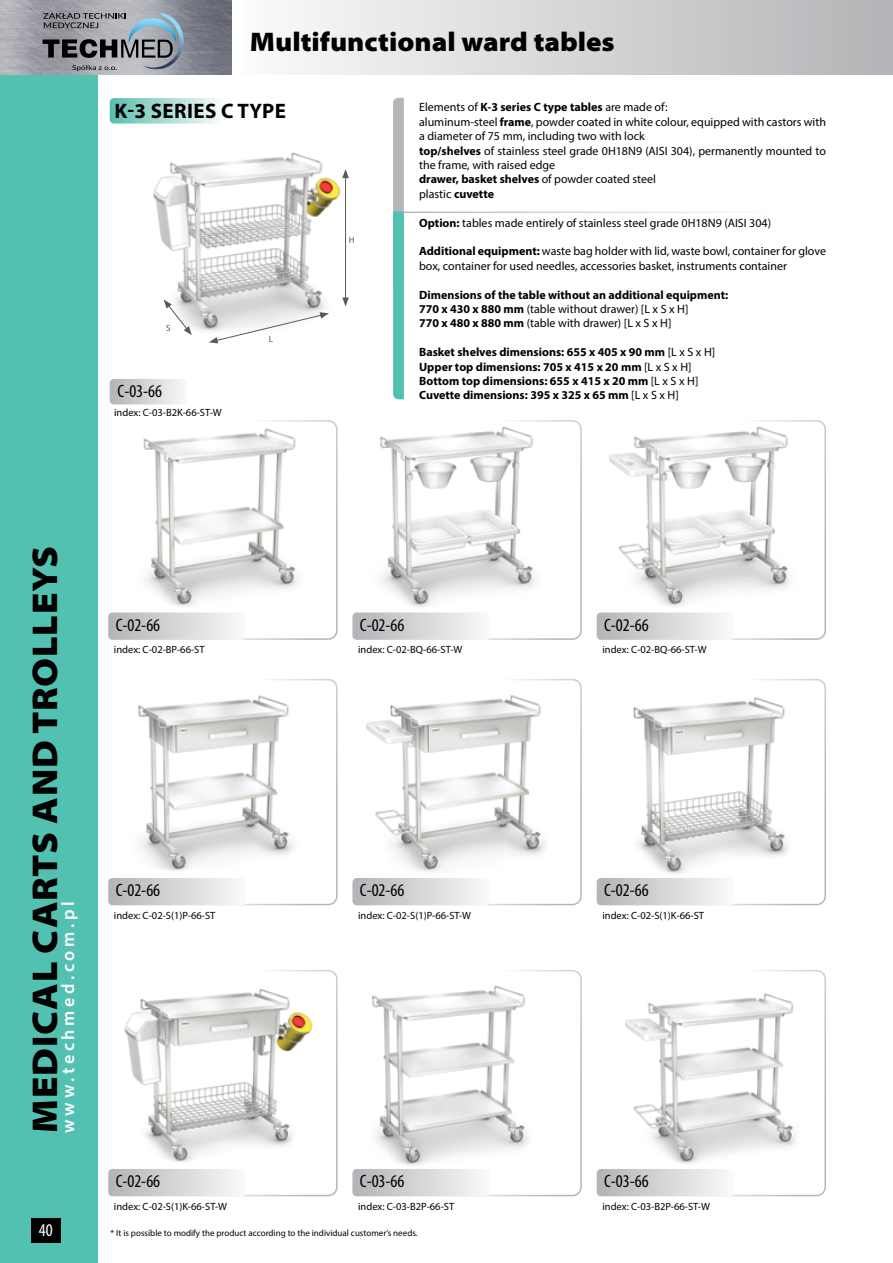
<style>
.page{position:relative;width:893px;height:1263px;background:#fff}
.page>*{position:absolute;margin:0;border:0;box-sizing:border-box;transform-origin:0 0}
.t1{font:900 semi-expanded 36px "Myriad Pro";letter-spacing:.02em;color:#000}
.t2{font:900 semi-expanded 27px "Myriad Pro";color:#000}
.t3{font:700 21px "Myriad Pro";letter-spacing:.02em;color:#000}
.t4{font:condensed 18px "Myriad Pro";color:#000}
.t5{font:600 18px "Myriad Pro";letter-spacing:.2em;color:#fff}
.t6{font:condensed 18px "Myriad Pro";color:#fff}
.t7{font:12px/14.4px "Myriad Pro";color:#000}
.t8{font:700 12px/14.4px "Myriad Pro";color:#000}
.t9{font:10.5px "Myriad Pro";color:#000}
.t10{font:9px "Myriad Pro";color:#000}
.t11{font:9px "Myriad Pro";color:#58595b}
.s1{font-weight:700}
.s2{font-weight:400}
</style>
<div class="page">
<div style="left:0;top:71px;width:97px;height:1192px;background:#53c1b1"></div>
<div style="left:242px;top:0;width:651px;height:74px;background:linear-gradient(to right,#fafbfb,#b1b4b6)"></div>
<img style="left:0;top:0;width:231px;height:74px">
<svg style="left:43px;top:13px;width:83px;height:15px"></svg>
<svg style="left:72px;top:65px;width:45px;height:6px"></svg>
<svg style="left:43px;top:39px;width:99px;height:19px;background:#545457"></svg>
<img style="left:142px;top:13px;width:42px;height:56px">
<img style="left:128px;top:18px;width:48px;height:26px">
<div style="left:31px;top:1218px;width:30px;height:24px;background:#000"></div>
<img style="left:153px;top:152px;width:188px;height:179px">
<hr style="left:345px;top:176px;width:1px;height:124px;background:#58595b">
<svg style="left:342px;top:169px;width:7px;height:9px"></svg>
<svg style="left:342px;top:297px;width:7px;height:9px"></svg>
<svg style="left:209px;top:312px;width:120px;height:31px"></svg>
<svg style="left:164px;top:299px;width:28px;height:36px"></svg>
<svg style="left:110px;top:98px;width:108px;height:26px;background:#a9dcd3"></svg>
<svg style="left:393px;top:98px;width:11px;height:301px;background:#7abdb5"></svg>
<svg style="left:110px;top:379px;width:71px;height:25px;background:#d2d4d5"></svg>
<img style="left:372px;top:985px;width:157px;height:181px">
<img style="left:625px;top:993px;width:171px;height:171px">
<img style="left:124px;top:988px;width:189px;height:174px">
<div style="left:591px;top:970px;width:235px;height:226px;border:2px solid #fff;border-radius:9px"></div>
<svg style="left:597px;top:1169px;width:137px;height:27px"></svg>
<div style="left:347px;top:970px;width:235px;height:226px;border:2px solid #fff;border-radius:9px"></div>
<svg style="left:352px;top:1169px;width:138px;height:27px"></svg>
<div style="left:103px;top:970px;width:235px;height:226px;border:2px solid #fff;border-radius:9px"></div>
<svg style="left:108px;top:1169px;width:138px;height:27px"></svg>
<img style="left:138px;top:695px;width:155px;height:176px">
<img style="left:366px;top:695px;width:179px;height:177px">
<img style="left:633px;top:697px;width:155px;height:177px">
<div style="left:591px;top:679px;width:235px;height:226px;border:2px solid #fff;border-radius:9px"></div>
<svg style="left:597px;top:878px;width:137px;height:27px"></svg>
<div style="left:347px;top:679px;width:235px;height:226px;border:2px solid #fff;border-radius:9px"></div>
<svg style="left:352px;top:878px;width:138px;height:27px"></svg>
<div style="left:103px;top:679px;width:235px;height:226px;border:2px solid #fff;border-radius:9px"></div>
<svg style="left:108px;top:878px;width:138px;height:27px"></svg>
<img style="left:380px;top:426px;width:156px;height:181px">
<img style="left:609px;top:426px;width:181px;height:180px">
<img style="left:143px;top:428px;width:155px;height:179px">
<div style="left:591px;top:420px;width:235px;height:220px;border:2px solid #fff;border-radius:9px"></div>
<svg style="left:597px;top:612px;width:137px;height:28px"></svg>
<div style="left:347px;top:420px;width:235px;height:220px;border:2px solid #fff;border-radius:9px"></div>
<svg style="left:352px;top:612px;width:138px;height:28px"></svg>
<div style="left:103px;top:420px;width:235px;height:220px;border:2px solid #fff;border-radius:9px"></div>
<svg style="left:108px;top:612px;width:138px;height:28px"></svg>
<h2 class="t2" style="left:250px;top:26px;width:366px">Multifunctional ward tables</h2>
<h3 class="t3" style="left:114px;top:97px;width:173px">K-3 SERIES C TYPE</h3>
<p class="t7" style="left:419px;top:100px;width:408px">Elements of <span class="s1">K-3 series C type tables</span> are made of:<br>aluminum-steel <span class="s1">frame</span>, powder coated in white colour, equipped with castors with a diameter of 75 mm, including two with lock<br><span class="s1">top/shelves</span> of stainless steel grade 0H18N9 (AISI 304), permanently mounted to the frame, with raised edge<br><span class="s1">drawer, basket shelves</span> of powder coated steel<br>plastic <span class="s1">cuvette</span></p>
<p class="t7" style="left:419px;top:215px;width:353px"><span class="s1">Option:</span> tables made entirely of stainless steel grade 0H18N9 (AISI 304)</p>
<p class="t7" style="left:419px;top:244px;width:408px"><span class="s1">Additional equipment:</span> waste bag holder with lid, waste bowl, container for glove box, container for used needles, accessories basket, instruments container</p>
<p class="t8" style="left:419px;top:287px;width:311px">Dimensions of the table without an additional equipment:<br>770 x 430 x 880 mm <span class="s2">(table without drawer) [L x S x H]<br></span>770 x 480 x 880 mm <span class="s2">(table with drawer) [L x S x H]</span></p>
<p class="t8" style="left:419px;top:344px;width:298px">Basket shelves dimensions: 655 x 405 x 90 mm <span class="s2">[L x S x H]<br></span>Upper top dimensions: 705 x 415 x 20 mm <span class="s2">[L x S x H]<br></span>Bottom top dimensions: 655 x 415 x 20 mm <span class="s2">[L x S x H]</span></p>
<h3 class="t4" style="left:118px;top:380px;width:46px">C-03-66</h3>
<p class="t8" style="left:419px;top:388px;width:261px">Cuvette dimensions: 395 x 325 x 65 mm <span class="s2">[L x S x H]</span></p>
<p class="t9" style="left:114px;top:406px;width:109px">index: C-03-B2K-66-ST-W</p>
<p class="t11" style="left:349px;top:234px;width:7px">H</p>
<p class="t11" style="left:166px;top:322px;width:6px">S</p>
<p class="t11" style="left:269px;top:333px;width:6px">L</p>
<h1 class="t1" style="left:24px;top:1132px;width:588px;rotate:-90deg">MEDICAL CARTS AND TROLLEYS</h1>
<h3 class="t5" style="left:57px;top:1133px;width:233px;rotate:-90deg">www.techmed.com.pl</h3>
<h3 class="t6" style="left:39px;top:1219px;width:15px">40</h3>
<h3 class="t4" style="left:116px;top:614px;width:46px">C-02-66</h3>
<p class="t9" style="left:114px;top:643px;width:92px">index: C-02-BP-66-ST</p>
<h3 class="t4" style="left:360px;top:614px;width:46px">C-02-66</h3>
<p class="t9" style="left:358px;top:643px;width:106px">index: C-02-BQ-66-ST-W</p>
<h3 class="t4" style="left:116px;top:879px;width:46px">C-02-66</h3>
<p class="t9" style="left:114px;top:909px;width:103px">index: C-02-S(1)P-66-ST</p>
<h3 class="t4" style="left:360px;top:879px;width:46px">C-02-66</h3>
<p class="t9" style="left:358px;top:909px;width:115px">index: C-02-S(1)P-66-ST-W</p>
<h3 class="t4" style="left:116px;top:1170px;width:46px">C-02-66</h3>
<p class="t9" style="left:114px;top:1200px;width:115px">index: C-02-S(1)K-66-ST-W</p>
<h3 class="t4" style="left:360px;top:1170px;width:46px">C-03-66</h3>
<p class="t9" style="left:358px;top:1200px;width:98px">index: C-03-B2P-66-ST</p>
<p class="t10" style="left:111px;top:1227px;width:309px">* It is possible to modify the product according to the individual customer’s needs.</p>
<h3 class="t4" style="left:604px;top:614px;width:46px">C-02-66</h3>
<p class="t9" style="left:602px;top:643px;width:106px">index: C-02-BQ-66-ST-W</p>
<h3 class="t4" style="left:604px;top:879px;width:46px">C-02-66</h3>
<p class="t9" style="left:602px;top:909px;width:103px">index: C-02-S(1)K-66-ST</p>
<h3 class="t4" style="left:604px;top:1170px;width:46px">C-03-66</h3>
<p class="t9" style="left:602px;top:1200px;width:109px">index: C-03-B2P-66-ST-W</p>
</div>
